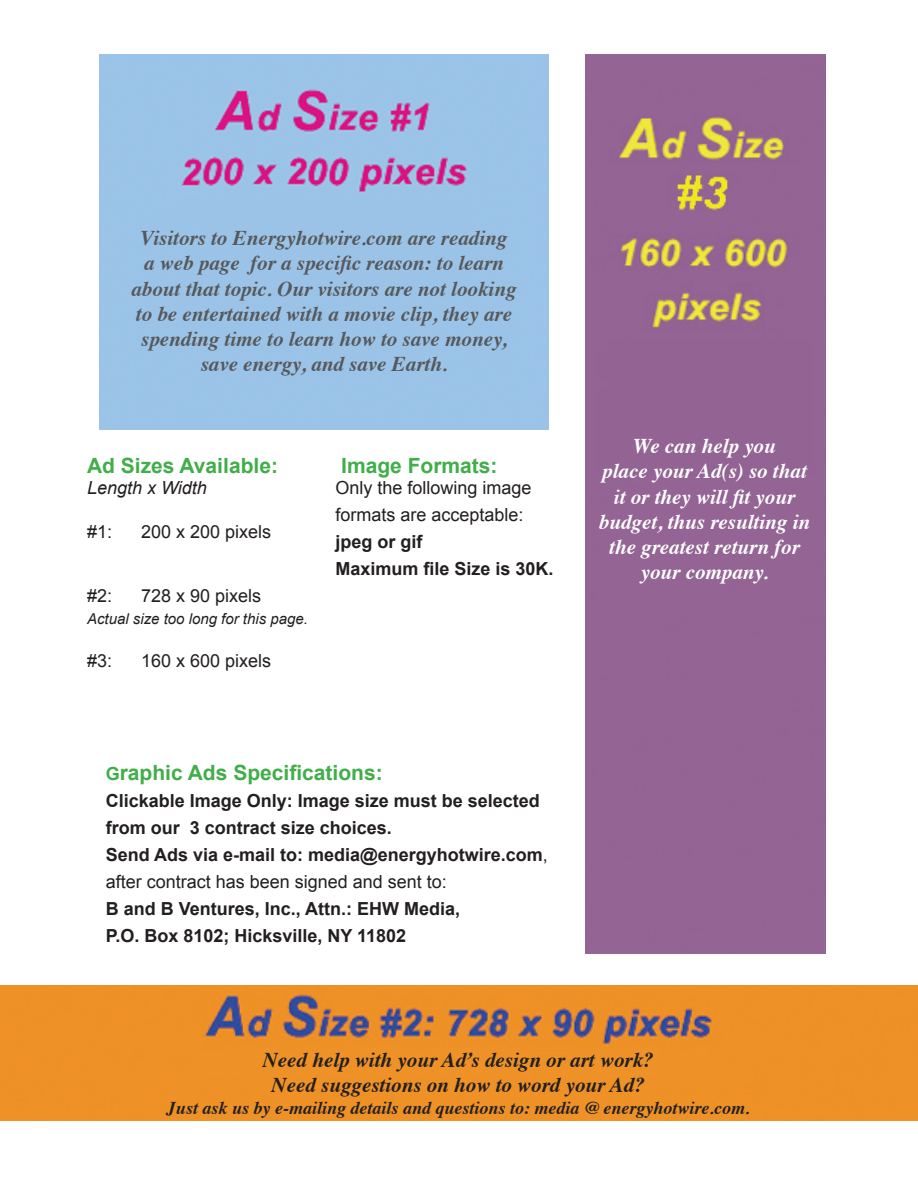
<style>
.page{position:relative;width:918px;height:1188px;background:#fff}
.page>*{position:absolute;margin:0;border:0;box-sizing:border-box;transform-origin:0 0}
.t1{font:italic 700 21px/25.2px "Times";color:#57585a;text-align:center}
.t2{font:italic 700 21px/25.2px "Times";color:#fff;text-align:center}
.t3{font:italic 700 21px "Times";color:#231f20}
.t4{font:700 21px "Arial";color:#40ae49}
.t5{font:700 18px/27px "Arial";color:#231f20}
.t6{font:18px/27px "Arial";color:#231f20}
.t7{font:italic 700 18px "Times";color:#231f20}
.t8{font:italic 18px "Arial";color:#231f20}
.t9{font:italic 15px "Arial";color:#231f20}
.s1{font-size:18px}
.s2{font-weight:400}
</style>
<div class="page">
<div style="left:99px;top:54px;width:450px;height:375px;background:#9bc3e7"></div>
<img style="left:0;top:986px;width:918px;height:134px">
<div style="left:586px;top:54px;width:240px;height:900px;background:#946494"></div>
<p class="t1" style="left:131px;top:224px;width:387px">Visitors to Energyhotwire.com are reading<br>a web page for a specific reason: to learn about that topic. Our visitors are not looking to be entertained with a movie clip, they are spending time to learn how to save money, save energy, and save Earth.</p>
<p class="t4" style="left:87px;top:454px;width:193px">Ad Sizes Available:</p>
<p class="t8" style="left:87px;top:478px;width:121px">Length x Width</p>
<p class="t6" style="left:87px;top:518px;width:27px">#1:</p>
<p class="t6" style="left:141px;top:518px;width:132px">200 x 200 pixels</p>
<p class="t6" style="left:87px;top:583px;width:27px">#2:</p>
<p class="t6" style="left:141px;top:583px;width:122px">728 x 90 pixels</p>
<p class="t9" style="left:87px;top:610px;width:222px">Actual size too long for this page.</p>
<p class="t6" style="left:87px;top:647px;width:27px">#3:</p>
<p class="t6" style="left:141px;top:647px;width:132px">160 x 600 pixels</p>
<p class="t4" style="left:341px;top:454px;width:158px">Image Formats:</p>
<p class="t6" style="left:335px;top:474px;width:198px">Only the following image formats are acceptable:</p>
<p class="t5" style="left:335px;top:528px;width:89px">jpeg or gif</p>
<p class="t5" style="left:335px;top:555px;width:220px">Maximum file Size is 30K.</p>
<p class="t4" style="left:106px;top:760px;width:278px"><span class="s1">G</span>raphic Ads Specifications:</p>
<p class="t5" style="left:106px;top:787px;width:436px">Clickable Image Only: Image size must be selected from our 3 contract size choices.</p>
<p class="t5" style="left:106px;top:841px;width:443px">Send Ads via e-mail to: media@energyhotwire.com<span class="s2">,</span></p>
<p class="t6" style="left:106px;top:868px;width:343px">after contract has been signed and sent to:</p>
<p class="t5" style="left:106px;top:895px;width:356px">B and B Ventures, Inc., Attn.: EHW Media,</p>
<p class="t5" style="left:106px;top:922px;width:302px">P.O. Box 8102; Hicksville, NY 11802</p>
<p class="t2" style="left:633px;top:432px;width:144px">We can help you</p>
<p class="t2" style="left:599px;top:457px;width:213px">place your Ad(s) so that it or they will fit your budget, thus resulting in the greatest return for your company.</p>
<p class="t3" style="left:263px;top:1040px;width:392px">Need help with your Ad’s design or art work?</p>
<p class="t3" style="left:272px;top:1066px;width:375px">Need suggestions on how to word your Ad?</p>
<p class="t7" style="left:167px;top:1091px;width:584px">Just ask us by e-mailing details and questions to: media @ energyhotwire.com.</p>
</div>
